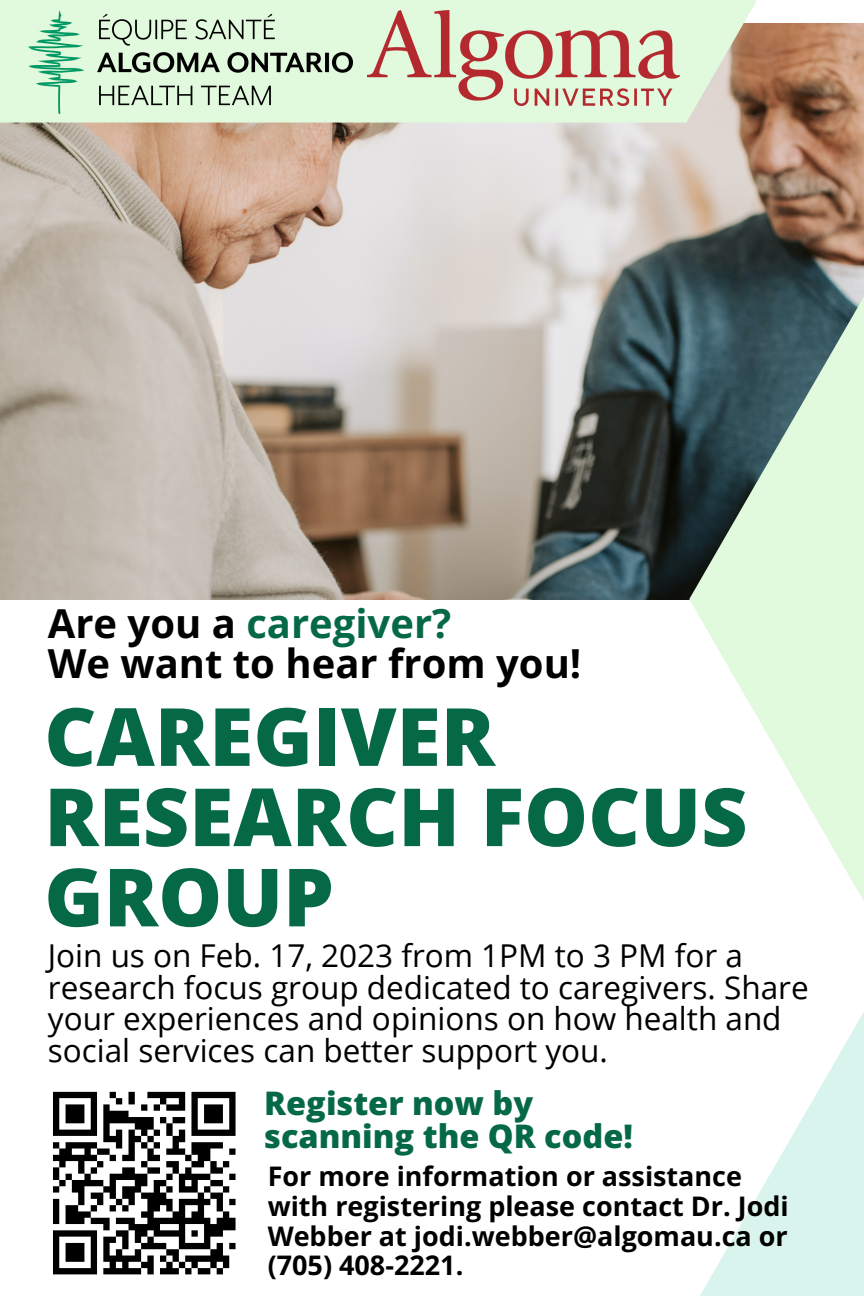
<style>
.page{position:relative;width:864px;height:1296px;background:#fff}
.page>*{position:absolute;margin:0;border:0;box-sizing:border-box;transform-origin:0 0}
.t1{font:800 80.4px/80.2px "Open Sans";color:#056946}
.t2{font:700 40px/39.8px "Open Sans";color:#000}
.t3{font:800 32.5px/32.2px "Open Sans";color:#056946}
.t4{font:31.5px/31.5px "Open Sans";color:#000}
.t5{font:700 26.95px/29.6px "Open Sans";color:#000}
.s1{color:#056946}
</style>
<div class="page">
<img style="left:0;top:23px;width:864px;height:576px">
<svg style="left:700px;top:1012px;width:164px;height:284px;fill:#e1f6f1"></svg>
<div style="left:0;top:0;width:756px;height:123px;background:#e1f9dc"></div>
<svg style="left:689px;top:296px;width:175px;height:605px;fill:#e1f9dc"></svg>
<svg style="left:53px;top:1091px;width:183px;height:184px"></svg>
<img style="left:28px;top:10px;width:324px;height:103px">
<img style="left:368px;top:10px;width:312px;height:96px">
<p class="t2" style="left:48px;top:603px;width:535px">Are you a <span class="s1">caregiver?<br></span>We want to hear from you!</p>
<h1 class="t1" style="left:44px;top:695px;width:705px">CAREGIVER<br>RESEARCH FOCUS<br>GROUP</h1>
<p class="t4" style="left:48px;top:939px;width:762px">Join us on Feb. 17, 2023 from 1PM to 3 PM for a research focus group dedicated to caregivers. Share your experiences and opinions on how health and social services can better support you.</p>
<p class="t3" style="left:264px;top:1087px;width:370px">Register now by scanning the QR code!</p>
<p class="t5" style="left:268px;top:1161px;width:523px">For more information or assistance with registering please contact Dr. Jodi<br>Webber at jodi.webber@algomau.ca or (705) 408-2221.</p>
</div>
